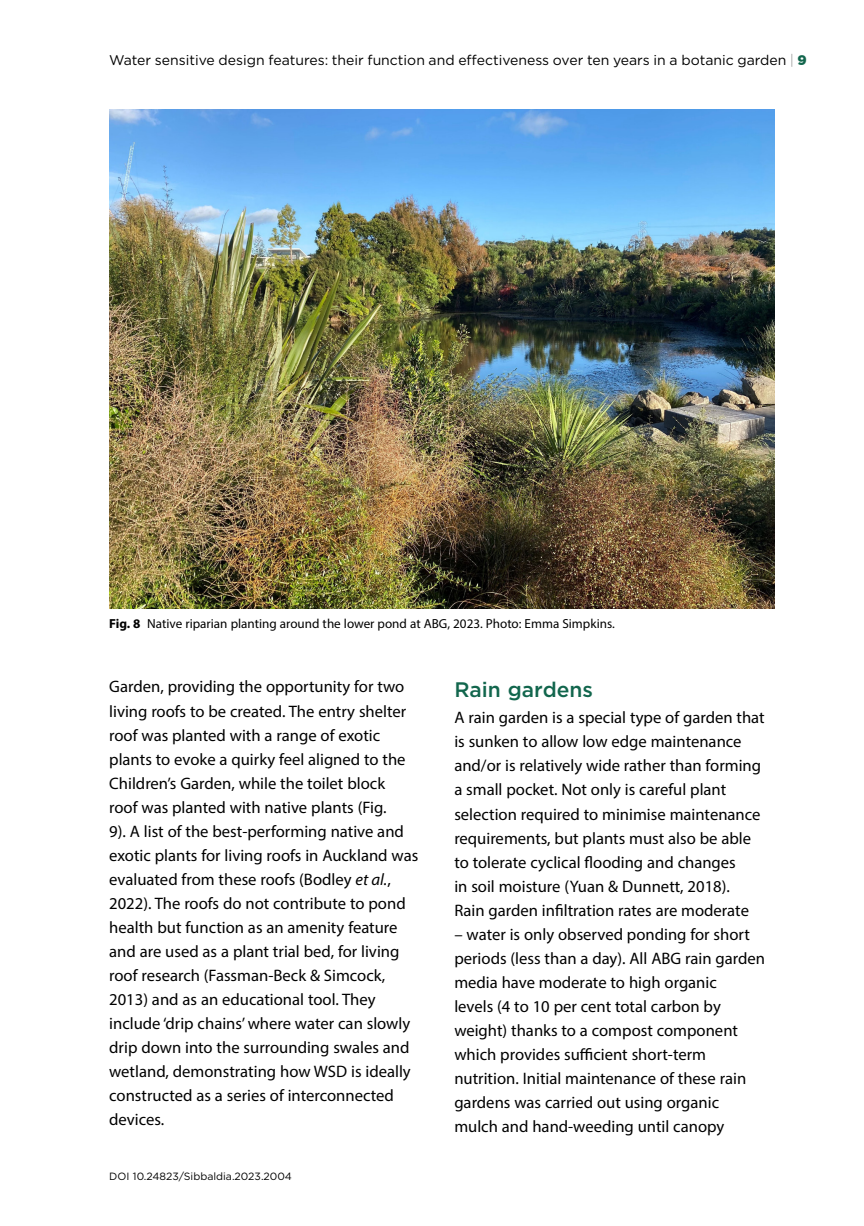
<style>
.page{position:relative;width:864px;height:1226px;background:#fff}
.page>*{position:absolute;margin:0;border:0;box-sizing:border-box;transform-origin:0 0}
.a_head{font:500 21px "Gotham";color:#12664d}
.text{font:16.62px/24px "Myriad Pro";color:#000}
.t1{font:14px "Gotham";color:#000}
.captions{font:13.12px "Myriad Pro";color:#000}
.t2{font:10.5px "Gotham";color:#000}
.s1{font-weight:100}
.s2{font-weight:900;color:#12664d}
.s3{font-weight:700}
.s4{font-style:italic}
</style>
<div class="page">
<img style="left:109px;top:109px;width:665px;height:499px">
<p class="t1" style="left:109px;top:51px;width:698px">Water sensitive design features: their function and effectiveness over ten years in a botanic garden <span class="s1">|</span> <span class="s2">9</span></p>
<p class="captions" style="left:109px;top:615px;width:507px"><span class="s3">Fig. 8</span> Native riparian planting around the lower pond at ABG, 2023. Photo: Emma Simpkins.</p>
<p class="text" style="left:109px;top:674px;width:310px">Garden, providing the opportunity for two living roofs to be created. The entry shelter roof was planted with a range of exotic plants to evoke a quirky feel aligned to the Children’s Garden, while the toilet block<br>roof was planted with native plants (Fig.<br>9). A list of the best-performing native and exotic plants for living roofs in Auckland was evaluated from these roofs (Bodley <span class="s4">et al.</span>, 2022). The roofs do not contribute to pond health but function as an amenity feature and are used as a plant trial bed, for living roof research (Fassman-Beck &amp; Simcock, 2013) and as an educational tool. They include ‘drip chains’ where water can slowly drip down into the surrounding swales and wetland, demonstrating how WSD is ideally constructed as a series of interconnected devices.</p>
<p class="a_head" style="left:454px;top:675px;width:140px">Rain gardens</p>
<p class="text" style="left:454px;top:705px;width:312px">A rain garden is a special type of garden that is sunken to allow low edge maintenance and/or is relatively wide rather than forming a small pocket. Not only is careful plant selection required to minimise maintenance requirements, but plants must also be able to tolerate cyclical flooding and changes<br>in soil moisture (Yuan &amp; Dunnett, 2018).<br>Rain garden infiltration rates are moderate</p>
<p class="text" style="left:454px;top:921px;width:312px">– water is only observed ponding for short periods (less than a day). All ABG rain garden media have moderate to high organic<br>levels (4 to 10 per cent total carbon by weight) thanks to a compost component which provides sufficient short-term nutrition. Initial maintenance of these rain gardens was carried out using organic mulch and hand-weeding until canopy</p>
<p class="t2" style="left:109px;top:1169px;width:184px">DOI 10.24823/Sibbaldia.2023.2004</p>
</div>
